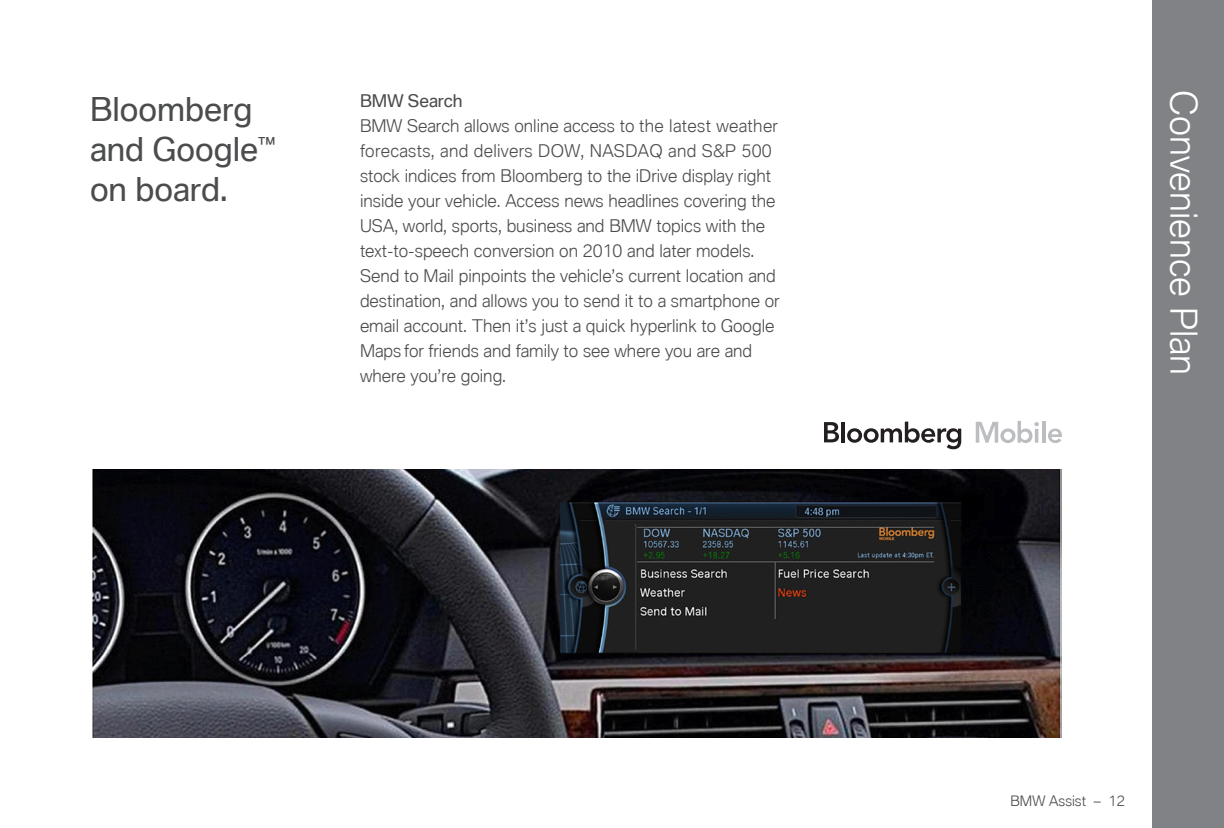
<style>
.page{position:relative;width:1224px;height:828px;background:#fff}
.page>*{position:absolute;margin:0;border:0;box-sizing:border-box;transform-origin:0 0}
.t1{font:300 36px "BMW Type Global Pro";color:#fff}
.t2{font:32px/40px "BMW Type Global Pro";color:#4b4c4d}
.captions{font:300 17px/25px "BMW Type Global Pro";color:#4b4c4d}
.captions-2{font:17px "BMW Type Global Pro";color:#4b4c4d}
.t3{font:300 14px "BMW Type Global Pro";color:#4b4c4d}
</style>
<div class="page">
<div style="left:1152px;top:0;width:72px;height:828px;background:#808285"></div>
<img style="left:92px;top:470px;width:970px;height:268px">
<svg style="left:824px;top:422px;width:15px;height:20px"></svg>
<hr style="left:841px;top:422px;width:4px;height:20px;background:#231f20">
<svg style="left:847px;top:422px;width:114px;height:27px"></svg>
<svg style="left:976px;top:421px;width:63px;height:22px"></svg>
<hr style="left:1042px;top:421px;width:4px;height:22px;background:#bcbdc0">
<svg style="left:1048px;top:429px;width:14px;height:14px"></svg>
<p class="t2" style="left:90px;top:91px;width:187px">Bloomberg and Google<sup>™ </sup>on board.</p>
<p class="captions-2" style="left:360px;top:88px;width:104px">BMW Search</p>
<p class="captions" style="left:360px;top:114px;width:421px">BMW Search allows online access to the latest weather forecasts, and delivers DOW, NASDAQ and S&amp;P 500 stock indices from Bloomberg to the iDrive display right inside your vehicle. Access news headlines covering the USA, world, sports, business and BMW topics with the text-to-speech conversion on 2010 and later models.<br>Send to Mail pinpoints the vehicle’s current location and destination, and allows you to send it to a smartphone or email account. Then it’s just a quick hyperlink to Google Maps for friends and family to see where you are and where you’re going.</p>
<p class="t1" style="left:1209px;top:90px;width:286px;rotate:90deg">Convenience Plan</p>
<p class="t3" style="left:1010px;top:791px;width:116px">BMW Assist – 12</p>
</div>
